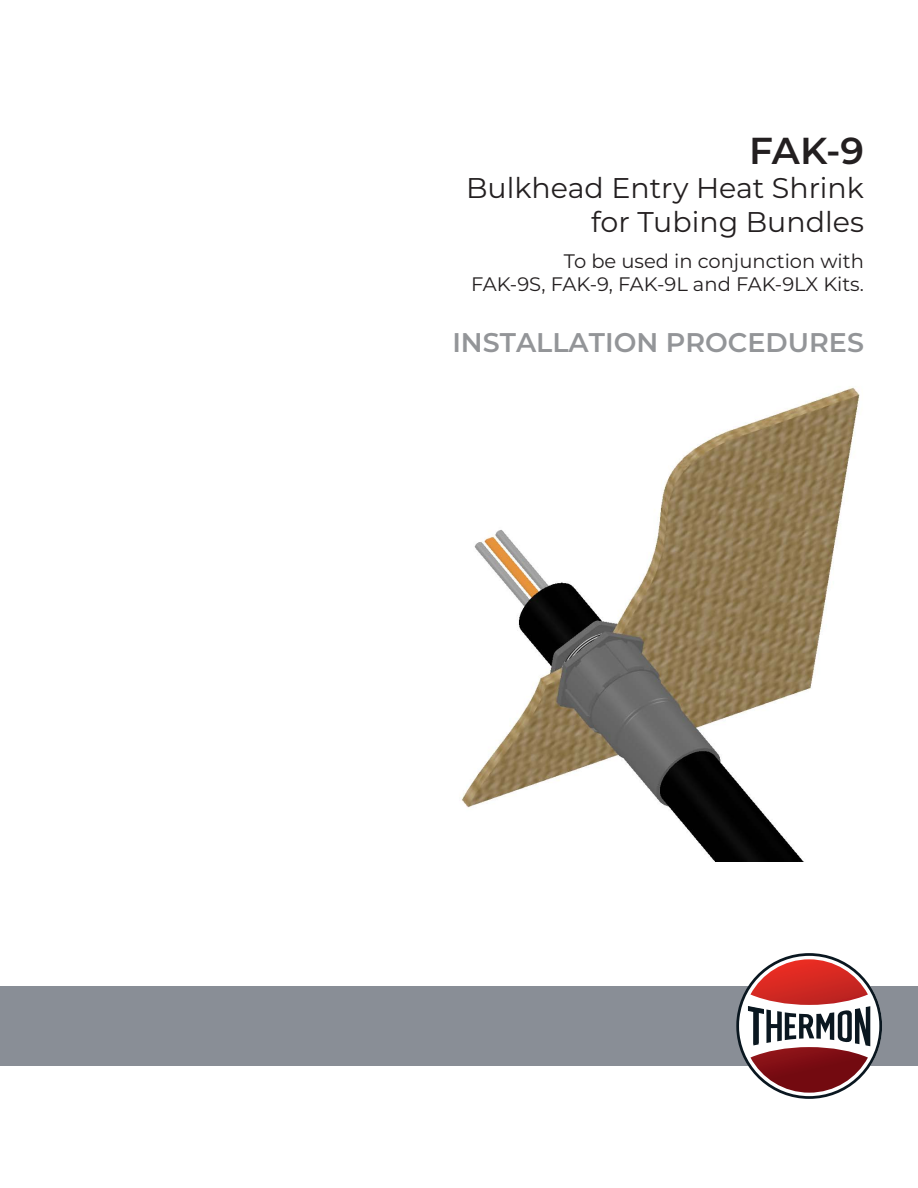
<style>
.page{position:relative;width:918px;height:1188px;background:#fff}
.page>*{position:absolute;margin:0;border:0;box-sizing:border-box;transform-origin:0 0}
.Page_Head_Left{font:600 37.5px "Montserrat";color:#231f20}
.Page_Head_Left-2{font:28.5px/34.2px "Montserrat";color:#231f20;text-align:right}
.Page_Head_Left-3{font:600 27px "Montserrat";color:#939598}
.Notes_Body{font:19.5px/23.4px "Montserrat";color:#231f20;text-align:right}
</style>
<div class="page">
<div style="left:0;top:986px;width:918px;height:80px;background:#898e96"></div>
<svg style="left:736px;top:953px;width:146px;height:146px"></svg>
<img style="left:462px;top:387px;width:398px;height:474px">
<p class="Page_Head_Left" style="left:749px;top:124px;width:116px">FAK-9</p>
<p class="Page_Head_Left-2" style="left:466px;top:170px;width:399px">Bulkhead Entry Heat Shrink for Tubing Bundles</p>
<p class="Notes_Body" style="left:471px;top:249px;width:394px">To be used in conjunction with<br>FAK-9S, FAK-9, FAK-9L and FAK-9LX Kits.</p>
<p class="Page_Head_Left-3" style="left:452px;top:323px;width:413px">INSTALLATION PROCEDURES</p>
</div>
